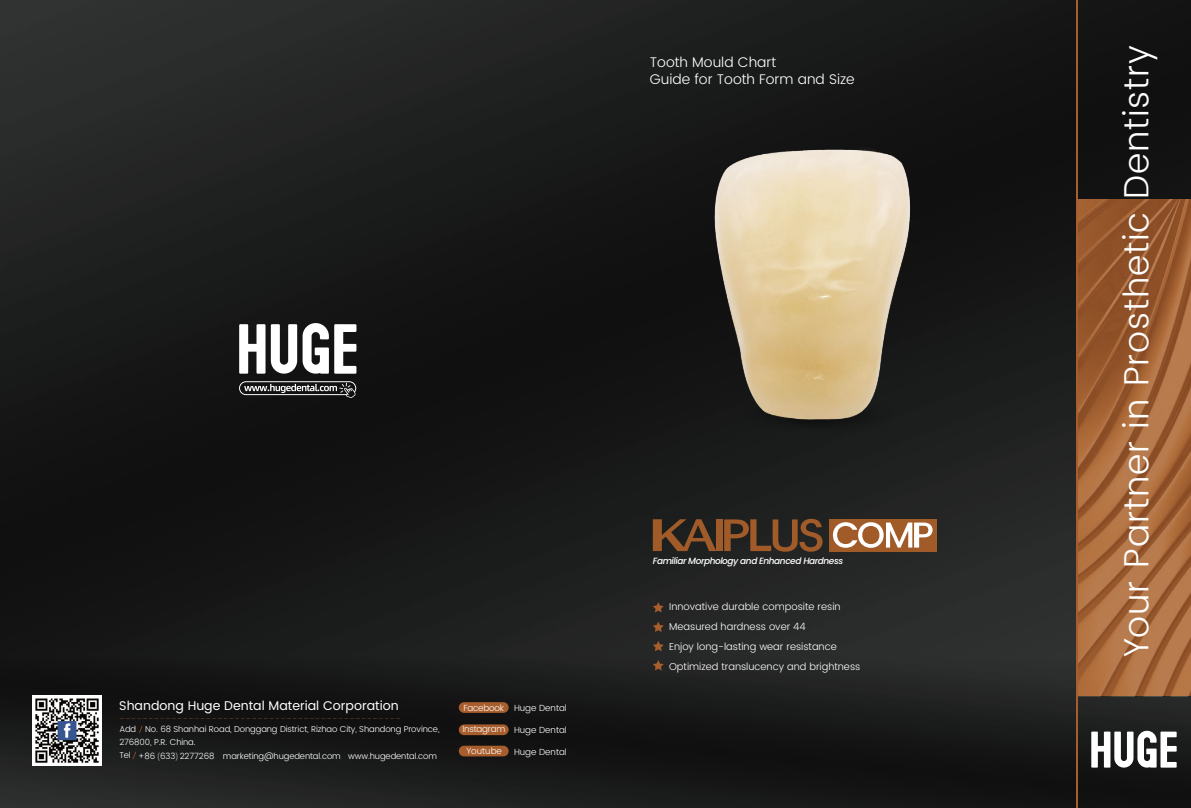
<style>
.page{position:relative;width:1191px;height:808px;background:#fff}
.page>*{position:absolute;margin:0;border:0;box-sizing:border-box;transform-origin:0 0}
.t1{font:300 35px "Poppins";letter-spacing:.025em;color:#fff}
.t2{font:300 14px/16.8px "Poppins";color:#fff}
.t3{font:12.6px "Poppins";color:#fff}
.t4{font:300 10px/20px "Poppins";color:#fff}
.t5{font:italic 500 9px "Poppins";letter-spacing:-.05em;color:#fff}
.t6{font:300 8.9px "Poppins";color:#fff}
.t7{font:300 8.9px "Poppins";letter-spacing:-.025em;color:#fff}
.t8{font:300 8.5px/12.9px "Poppins";letter-spacing:-.01em;color:#fff}
.s1{font-family:"Alibaba Pu Hui Ti L";font-weight:400}
</style>
<div class="page">
<img style="left:0;top:0;width:1191px;height:808px">
<img style="left:1077px;top:199px;width:114px;height:497px">
<div style="left:459px;top:724px;width:49px;height:11px;background:#a85d2c;border-radius:5px"></div>
<div style="left:459px;top:702px;width:49px;height:11px;background:#a85d2c;border-radius:5px"></div>
<div style="left:459px;top:746px;width:49px;height:10px;background:#a85d2c;border-radius:5px"></div>
<svg style="left:139px;top:726px;width:3px;height:7px"></svg>
<svg style="left:133px;top:752px;width:3px;height:7px"></svg>
<svg style="left:120px;top:718px;width:280px;height:1px"></svg>
<img style="left:32px;top:696px;width:70px;height:69px">
<hr style="left:1076px;top:0;width:1px;height:808px;background:#a85d2c">
<svg style="left:653px;top:602px;width:10px;height:10px"></svg>
<svg style="left:653px;top:622px;width:10px;height:10px"></svg>
<svg style="left:653px;top:641px;width:10px;height:10px"></svg>
<svg style="left:653px;top:660px;width:10px;height:10px"></svg>
<div style="left:714px;top:441px;width:209px;height:21px;background:#1b1e1d"></div>
<img style="left:684px;top:129px;width:251px;height:312px">
<svg style="left:239px;top:323px;width:117px;height:75px"></svg>
<svg style="left:1091px;top:731px;width:85px;height:37px"></svg>
<div style="left:829px;top:519px;width:107px;height:32px;background:#a15b29"></div>
<svg style="left:833px;top:522px;width:99px;height:26px"></svg>
<div style="left:715px;top:519px;width:7px;height:32px;background:#a15b29"></div>
<svg style="left:653px;top:519px;width:63px;height:32px;background:#593a23"></svg>
<svg style="left:724px;top:519px;width:98px;height:33px;background:#583a24"></svg>
<h2 class="t2" style="left:650px;top:54px;width:206px">Tooth Mould Chart<br>Guide for Tooth Form and Size</h2>
<h3 class="t3" style="left:119px;top:696px;width:281px">Shandong Huge Dental Material Corporation</h3>
<p class="t8" style="left:119px;top:723px;width:18px">Add</p>
<p class="t8" style="left:119px;top:748px;width:13px">Tel</p>
<p class="t8" style="left:119px;top:723px;width:321px;text-indent:26px">No. 68 Shanhai Road, Donggang District, Rizhao City, Shandong Province,<br>276800, P.R. China.</p>
<p class="t8" style="left:138px;top:749px;width:300px">+86 <span class="s1">(</span>633<span class="s1">)</span> 2277268 marketing@hugedental.com www.hugedental.com</p>
<p class="t6" style="left:463px;top:702px;width:105px">Facebook Huge Dental</p>
<p class="t6" style="left:466px;top:745px;width:37px">Youtube</p>
<p class="t6" style="left:514px;top:745px;width:54px">Huge Dental</p>
<p class="t7" style="left:462px;top:722px;width:44px">Instagram</p>
<p class="t6" style="left:514px;top:723px;width:54px">Huge Dental</p>
<p class="t5" style="left:653px;top:555px;width:192px">Familiar Morphology and Enhanced Hardness</p>
<p class="t4" style="left:669px;top:597px;width:193px">Innovative durable composite resin Measured hardness over 44<br>Enjoy long-lasting wear resistance Optimized translucency and brightness</p>
<h1 class="t1" style="left:1111px;top:657px;width:614px;rotate:-90deg">Your Partner in Prosthetic Dentistry</h1>
</div>
